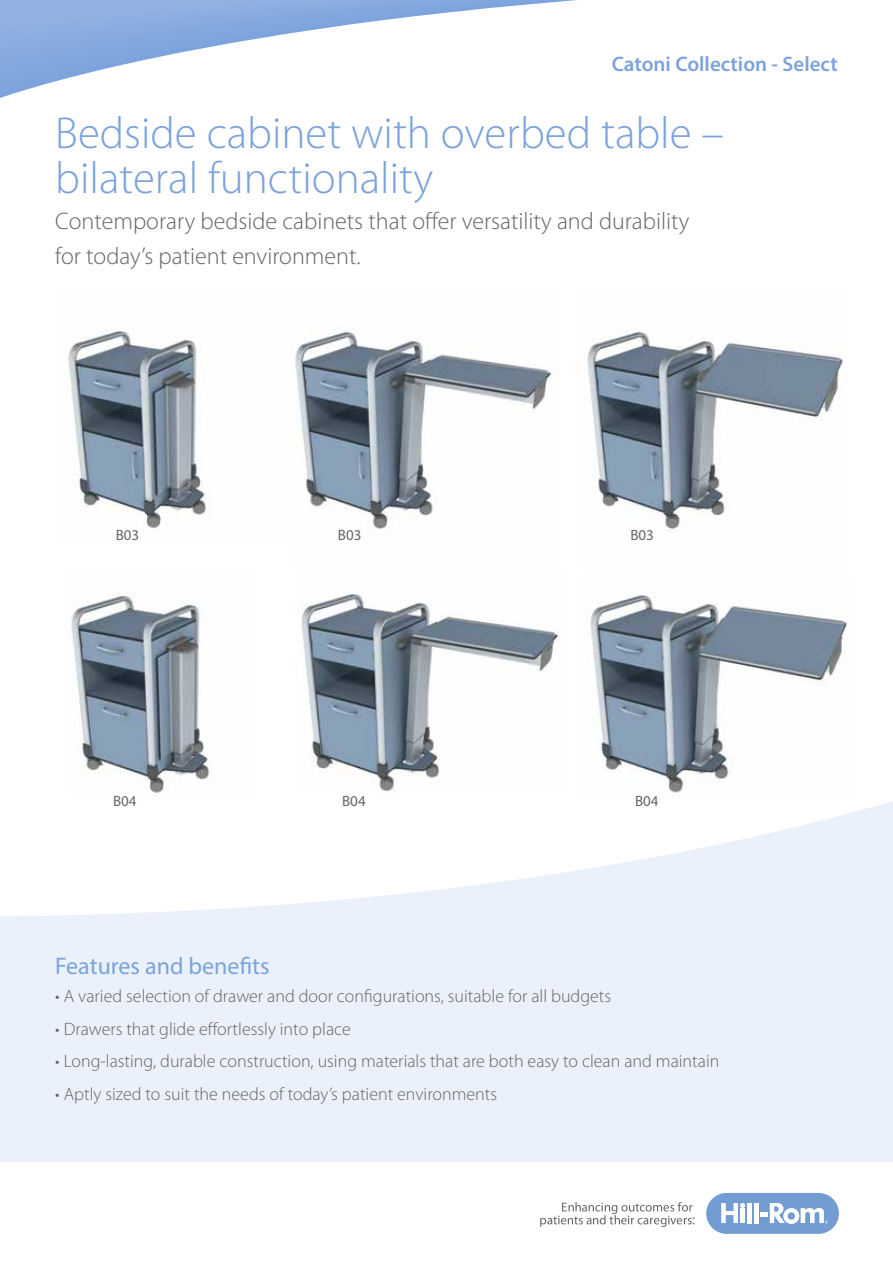
<style>
.page{position:relative;width:893px;height:1263px;background:#fff}
.page>*{position:absolute;margin:0;border:0;box-sizing:border-box;transform-origin:0 0}
.t1{font:300 45px/45px "Myriad Pro";color:#7ca3dc}
.t2{font:300 24px/35.4px "Myriad Pro";color:#646569}
.t3{font:24px "Myriad Pro";color:#7ca3dc}
.t4{font:600 21px "Myriad Pro";color:#7ca3dc}
.t5{font:300 18px "Myriad Pro";color:#646569}
.t6{font:15px "Myriad Pro";color:#646569}
</style>
<div class="page">
<svg style="left:0;top:792px;width:893px;height:370px;fill:#ebf1fa"></svg>
<svg style="left:0;top:82px;width:53px;height:6px"></svg>
<svg style="left:0;top:76px;width:75px;height:6px"></svg>
<svg style="left:0;top:70px;width:100px;height:6px"></svg>
<svg style="left:0;top:0;width:578px;height:70px"></svg>
<div style="left:706px;top:1193px;width:133px;height:41px;background:#739cd2;border-radius:20px"></div>
<div style="left:747px;top:1203px;width:5px;height:20px;background:#fff"></div>
<div style="left:754px;top:1203px;width:5px;height:20px;background:#fff"></div>
<svg style="left:721px;top:1203px;width:24px;height:20px"></svg>
<svg style="left:760px;top:1203px;width:68px;height:21px"></svg>
<svg style="left:540px;top:1202px;width:155px;height:25px"></svg>
<img style="left:68px;top:330px;width:144px;height:201px">
<img style="left:295px;top:331px;width:257px;height:198px">
<img style="left:587px;top:331px;width:256px;height:200px">
<img style="left:68px;top:592px;width:187px;height:203px">
<img style="left:301px;top:593px;width:258px;height:199px">
<img style="left:579px;top:594px;width:276px;height:201px">
<p class="t4" style="left:612px;top:51px;width:227px">Catoni Collection - Select</p>
<h1 class="t1" style="left:55px;top:111px;width:670px">Bedside cabinet with overbed table – bilateral functionality</h1>
<h2 class="t2" style="left:55px;top:203px;width:636px">Contemporary bedside cabinets that offer versatility and durability for today’s patient environment.</h2>
<p class="t6" style="left:116px;top:525px;width:25px">B03</p>
<p class="t6" style="left:338px;top:525px;width:25px">B03</p>
<p class="t6" style="left:630px;top:526px;width:25px">B03</p>
<p class="t6" style="left:113px;top:791px;width:25px">B04</p>
<p class="t6" style="left:342px;top:791px;width:25px">B04</p>
<p class="t6" style="left:635px;top:791px;width:25px">B04</p>
<h2 class="t3" style="left:55px;top:951px;width:216px">Features and benefits</h2>
<p class="t5" style="left:55px;top:986px;width:557px">• A varied selection of drawer and door configurations, suitable for all budgets</p>
<p class="t5" style="left:55px;top:1018px;width:297px">• Drawers that glide effortlessly into place</p>
<p class="t5" style="left:55px;top:1051px;width:666px">• Long-lasting, durable construction, using materials that are both easy to clean and maintain</p>
<p class="t5" style="left:55px;top:1084px;width:443px">• Aptly sized to suit the needs of today’s patient environments</p>
</div>
